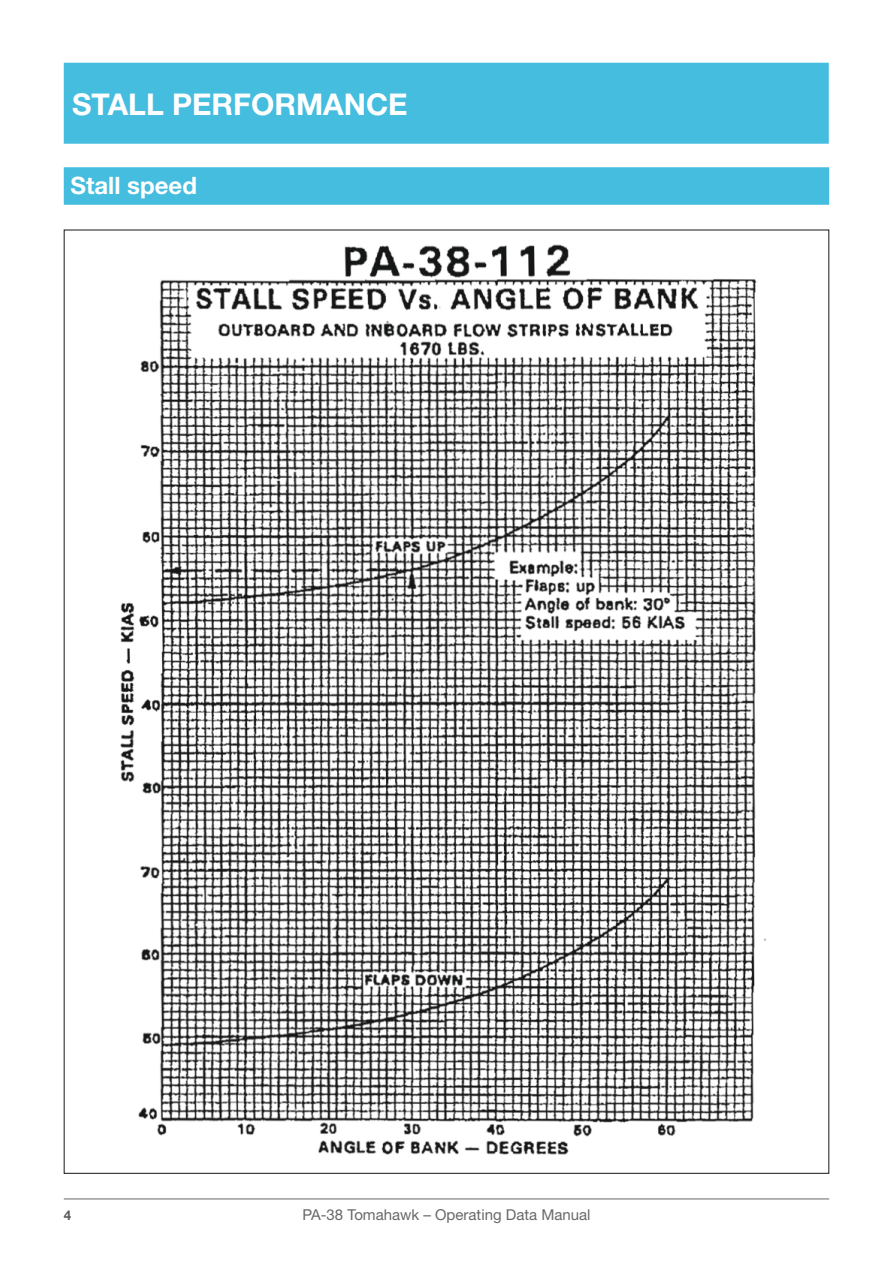
<style>
.page{position:relative;width:893px;height:1263px;background:#fff}
.page>*{position:absolute;margin:0;border:0;box-sizing:border-box;transform-origin:0 0}
.t1{font:700 30px "Helvetica Neue LT Std";color:#fff}
.t2{font:700 24px "Helvetica Neue LT Std";color:#fff}
.t3{font:15px "Helvetica Neue LT Std";color:#686868}
.t4{font:700 13.5px "Helvetica Neue LT Std";color:#5b5b5b}
</style>
<div class="page">
<hr style="left:64px;top:1199px;width:765px;height:1px;background:#686868">
<div style="left:64px;top:63px;width:765px;height:81px;background:#45bddf"></div>
<div style="left:64px;top:167px;width:765px;height:38px;background:#45bddf"></div>
<img style="left:120px;top:244px;width:646px;height:911px">
<h1 class="t1" style="left:72px;top:86px;width:337px">STALL PERFORMANCE</h1>
<h2 class="t2" style="left:70px;top:171px;width:128px">Stall speed</h2>
<p class="t4" style="left:64px;top:1207px;width:9px">4</p>
<p class="t3" style="left:302px;top:1206px;width:290px">PA-38 Tomahawk – Operating Data Manual</p>
</div>
